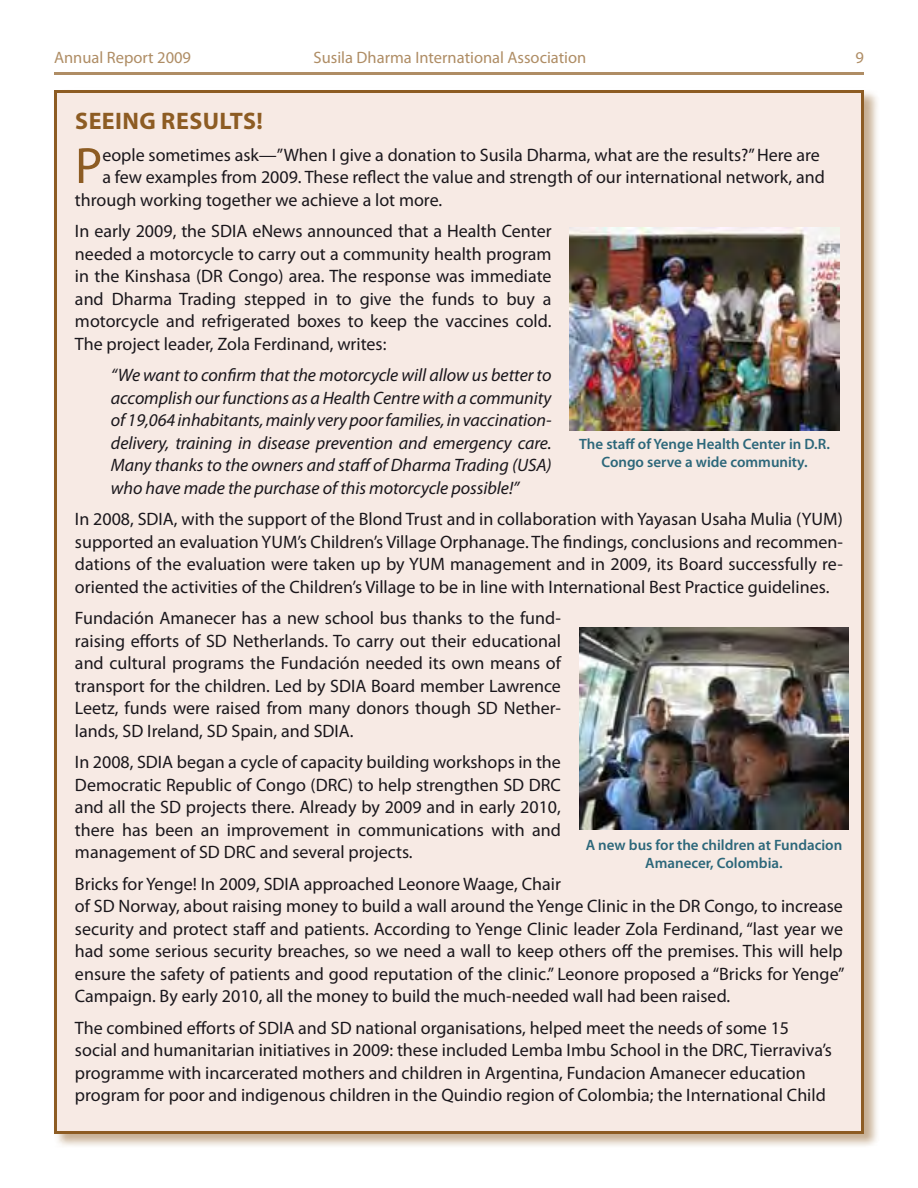
<style>
.page{position:relative;width:918px;height:1188px;background:#fff}
.page>*{position:absolute;margin:0;border:0;box-sizing:border-box;transform-origin:0 0}
.t1{font:51.45px "Myriad Pro";color:#8d5c23}
.t2{font:700 24px "Myriad Pro";letter-spacing:.02em;color:#8d5c23}
.t3{font:18px/22.5px "Myriad Pro";color:#1a171c;text-align:justify}
.t4{font:italic 18px/22.5px "Myriad Pro";letter-spacing:-.005em;color:#1a171c;text-align:justify}
.t5{font:16.5px "Myriad Pro";color:#af8d65}
.t6{font:600 15px/18px "Myriad Pro";color:#2c677a;text-align:center}
</style>
<div class="page">
<hr style="left:54px;top:72px;width:810px;height:3px;background:#af8d65">
<div style="left:53px;top:88px;width:826px;height:1060px;background:#8d5c23;opacity:.5"></div>
<div style="left:56px;top:92px;width:806px;height:1040px;background:#f7eae4"></div>
<img style="left:570px;top:228px;width:270px;height:202px">
<img style="left:579px;top:627px;width:270px;height:203px">
<p class="t5" style="left:54px;top:47px;width:139px">Annual Report 2009</p>
<p class="t5" style="left:314px;top:47px;width:274px">Susila Dharma International Association</p>
<p class="t5" style="left:856px;top:47px;width:10px">9</p>
<h2 class="t2" style="left:75px;top:105px;width:189px">SEEING RESULTS!</h2>
<h1 class="t1" style="left:75px;top:134px;width:29px">P</h1>
<p class="t3" style="left:102px;top:143px;width:719px">eople sometimes ask—”When I give a donation to Susila Dharma, what are the results?” Here are</p>
<p class="t3" style="left:102px;top:165px;width:724px">a few examples from 2009. These reflect the value and strength of our international network, and</p>
<p class="t3" style="left:75px;top:188px;width:369px">through working together we achieve a lot more.</p>
<p class="t3" style="left:75px;top:219px;width:478px">In early 2009, the SDIA eNews announced that a Health Center needed a motorcycle to carry out a community health program in the Kinshasa (DR Congo) area. The response was immediate and Dharma Trading stepped in to give the funds to buy a motorcycle and refrigerated boxes to keep the vaccines cold.<br>The project leader, Zola Ferdinand, writes:</p>
<p class="t4" style="left:111px;top:363px;width:442px">“We want to confirm that the motorcycle will allow us better to accomplish our functions as a Health Centre with a community of 19,064 inhabitants, mainly very poor families, in vaccination&shy;delivery, training in disease prevention and emergency care.<br>Many thanks to the owners and staff of Dharma Trading (USA) who have made the purchase of this motorcycle possible!”</p>
<p class="t3" style="left:75px;top:507px;width:769px">In 2008, SDIA, with the support of the Blond Trust and in collaboration with Yayasan Usaha Mulia (YUM) supported an evaluation YUM’s Children’s Village Orphanage. The findings, conclusions and recommen&shy;dations of the evaluation were taken up by YUM management and in 2009, its Board successfully re&shy;oriented the activities of the Children’s Village to be in line with International Best Practice guidelines.</p>
<p class="t3" style="left:75px;top:606px;width:488px">Fundación Amanecer has a new school bus thanks to the fund&shy;raising efforts of SD Netherlands. To carry out their educational and cultural programs the Fundación needed its own means of transport for the children. Led by SDIA Board member Lawrence Leetz, funds were raised from many donors though SD Nether&shy;lands, SD Ireland, SD Spain, and SDIA.</p>
<p class="t3" style="left:75px;top:750px;width:488px">In 2008, SDIA began a cycle of capacity building workshops in the Democratic Republic of Congo (DRC) to help strengthen SD DRC and all the SD projects there. Already by 2009 and in early 2010, there has been an improvement in communications with and management of SD DRC and several projects.</p>
<p class="t3" style="left:75px;top:872px;width:771px;text-align:left">Bricks for Yenge! In 2009, SDIA approached Leonore Waage, Chair<br>of SD Norway, about raising money to build a wall around the Yenge Clinic in the DR Congo, to increase security and protect staff and patients. According to Yenge Clinic leader Zola Ferdinand, “last year we had some serious security breaches, so we need a wall to keep others off the premises. This will help ensure the safety of patients and good reputation of the clinic.” Leonore proposed a “Bricks for Yenge” Campaign. By early 2010, all the money to build the much-needed wall had been raised.</p>
<p class="t3" style="left:75px;top:1016px;width:758px;text-align:left">The combined efforts of SDIA and SD national organisations, helped meet the needs of some 15 social and humanitarian initiatives in 2009: these included Lemba Imbu School in the DRC, Tierraviva’s programme with incarcerated mothers and children in Argentina, Fundacion Amanecer education program for poor and indigenous children in the Quindio region of Colombia; the International Child</p>
<p class="t6" style="left:579px;top:435px;width:252px">The staff of Yenge Health Center in D.R.<br>Congo serve a wide community.</p>
<p class="t6" style="left:586px;top:836px;width:258px">A new bus for the children at Fundacion<br>Amanecer, Colombia.</p>
</div>
